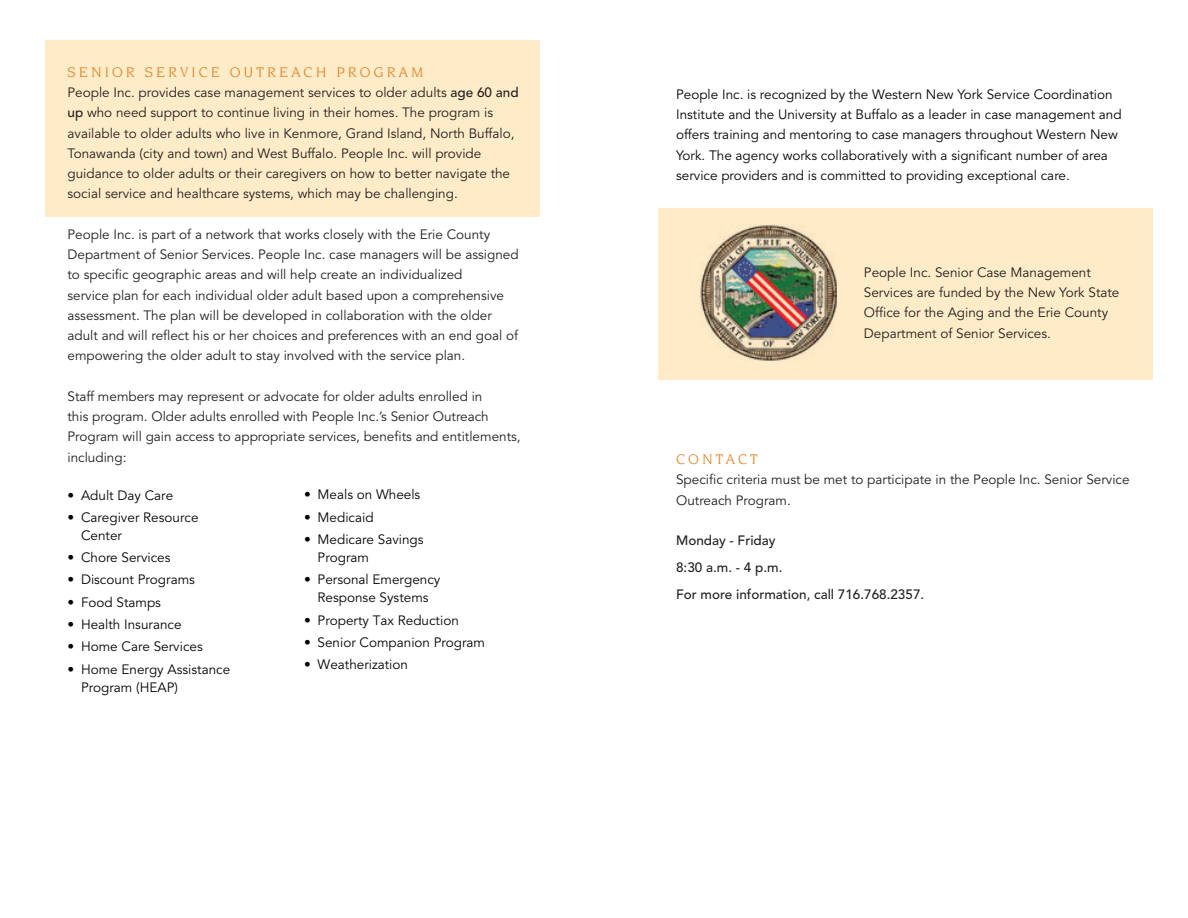
<style>
.page{position:relative;width:1188px;height:918px;background:#fff}
.page>*{position:absolute;margin:0;border:0;box-sizing:border-box;transform-origin:0 0}
.t1{font:15px "Novarese";letter-spacing:.2em;color:#e37c1c}
.t2{font:13.5px/20.2px "Avenir";color:#231f20}
.t3{font:13.5px/20.2px "Avenir";color:#040503}
.t4{font:500 13.5px/27px "Avenir";color:#231f20}
.s1{font-weight:500}
</style>
<div class="page">
<div style="left:45px;top:40px;width:495px;height:177px;background:#feebc8"></div>
<div style="left:658px;top:208px;width:494px;height:172px;background:#feebc8"></div>
<img style="left:700px;top:225px;width:137px;height:136px">
<p class="t1" style="left:68px;top:64px;width:358px">SENIOR SERVICE OUTREACH PROGRAM</p>
<p class="t2" style="left:68px;top:83px;width:453px">People Inc. provides case management services to older adults <span class="s1">age 60 and up</span> who need support to continue living in their homes. The program is available to older adults who live in Kenmore, Grand Island, North Buffalo, Tonawanda (city and town) and West Buffalo. People Inc. will provide guidance to older adults or their caregivers on how to better navigate the social service and healthcare systems, which may be challenging.</p>
<p class="t2" style="left:68px;top:225px;width:453px">People Inc. is part of a network that works closely with the Erie County Department of Senior Services. People Inc. case managers will be assigned to specific geographic areas and will help create an individualized<br>service plan for each individual older adult based upon a comprehensive assessment. The plan will be developed in collaboration with the older adult and will reflect his or her choices and preferences with an end goal of empowering the older adult to stay involved with the service plan.</p>
<p class="t2" style="left:68px;top:386px;width:455px">Staff members may represent or advocate for older adults enrolled in<br>this program. Older adults enrolled with People Inc.’s Senior Outreach Program will gain access to appropriate services, benefits and entitlements, including:</p>
<p class="t3" style="left:68px;top:485px;width:107px">• Adult Day Care</p>
<p class="t3" style="left:81px;top:509px;width:119px;line-height:18px;text-indent:-14px">• Caregiver Resource<br>Center</p>
<p class="t3" style="left:68px;top:548px;width:105px">• Chore Services</p>
<p class="t3" style="left:68px;top:570px;width:129px">• Discount Programs</p>
<p class="t3" style="left:68px;top:592px;width:95px">• Food Stamps</p>
<p class="t3" style="left:68px;top:615px;width:116px">• Health Insurance</p>
<p class="t3" style="left:68px;top:637px;width:137px">• Home Care Services</p>
<p class="t3" style="left:81px;top:660px;width:151px;line-height:18px;text-indent:-14px">• Home Energy Assistance<br>Program (HEAP)</p>
<p class="t3" style="left:304px;top:485px;width:118px">• Meals on Wheels</p>
<p class="t3" style="left:304px;top:507px;width:71px">• Medicaid</p>
<p class="t3" style="left:318px;top:531px;width:108px;line-height:18px;text-indent:-14px">• Medicare Savings<br>Program</p>
<p class="t3" style="left:304px;top:571px;width:138px;line-height:18px;text-align:center">• Personal Emergency<br>Response Systems</p>
<p class="t3" style="left:304px;top:610px;width:156px">• Property Tax Reduction</p>
<p class="t3" style="left:304px;top:633px;width:183px">• Senior Companion Program</p>
<p class="t3" style="left:304px;top:655px;width:105px">• Weatherization</p>
<p class="t3" style="left:676px;top:84px;width:447px">People Inc. is recognized by the Western New York Service Coordination Institute and the University at Buffalo as a leader in case management and offers training and mentoring to case managers throughout Western New York. The agency works collaboratively with a significant number of area service providers and is committed to providing exceptional care.</p>
<p class="t2" style="left:864px;top:262px;width:257px">People Inc. Senior Case Management Services are funded by the New York State Office for the Aging and the Erie County Department of Senior Services.</p>
<p class="t1" style="left:676px;top:451px;width:83px">CONTACT</p>
<p class="t2" style="left:676px;top:470px;width:455px">Specific criteria must be met to participate in the People Inc. Senior Service<br>Outreach Program.</p>
<p class="t4" style="left:676px;top:527px;width:250px">Monday - Friday<br>8:30 a.m. - 4 p.m.<br>For more information, call 716.768.2357.</p>
</div>
